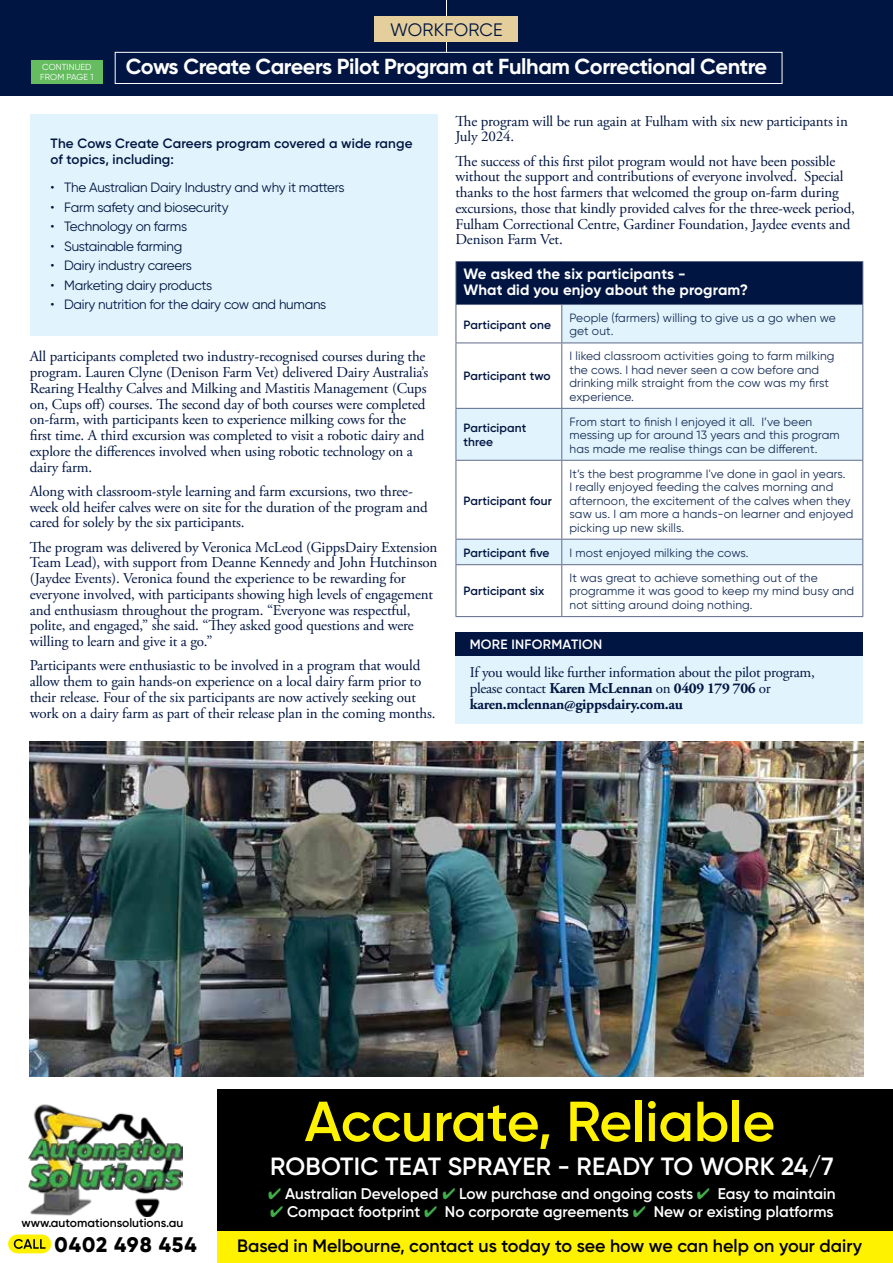
<style>
.page{position:relative;width:893px;height:1263px;background:#fff}
.page>*{position:absolute;margin:0;border:0;box-sizing:border-box;transform-origin:0 0}
.t1{font:600 56.25px "Gilroy";color:#fff200}
.t2{font:600 24.9px "Gilroy";letter-spacing:.01em;color:#fff}
.t3{font:700 21.75px "Gilroy";letter-spacing:-.02em;color:#fff}
.t4{font:800 21px "Gilroy";letter-spacing:.05em;color:#000}
.t5{font:600 18px "Gilroy";color:#000}
.t6{font:18px "Gilroy";letter-spacing:.01em;color:#001541}
.t7{font:600 15.45px "Gilroy";color:#fff}
.t8{font:15px/15.8px "Adobe Garamond Pro";letter-spacing:-.01em;color:#001541}
.t9{font:700 15px/16.5px "Gilroy";letter-spacing:.01em;color:#fff}
.t10{font:13.5px "Gilroy";letter-spacing:-.02em;color:#001541}
.t11{font:600 13.5px/15.9px "Gilroy";letter-spacing:.01em;color:#001541}
.t12{font:600 13.5px "Gilroy";letter-spacing:.02em;color:#fff}
.t13{font:600 12.15px "Gilroy";color:#000}
.t14{font:12px/13.5px "Gilroy";letter-spacing:.01em;color:#152d55}
.t15{font:600 12px/13.5px "Gilroy";letter-spacing:.01em;color:#001541}
.t16{font:8.7px/10.5px "Gilroy";letter-spacing:.01em;color:#fff}
.s1{font-weight:700}
.s2{color:#41ad49}
</style>
<div class="page">
<div style="left:0;top:0;width:893px;height:96px;background:#001541"></div>
<div style="left:31px;top:61px;width:71px;height:23px;background:#65bd60"></div>
<hr style="left:446px;top:0;width:1px;height:52px;background:#fff">
<div style="left:115px;top:52px;width:667px;height:32px;border:1px solid #fff"></div>
<div style="left:8px;top:1234px;width:43px;height:19px;background:#fff200;border-radius:9px"></div>
<svg style="left:14px;top:1239px;width:32px;height:10px"></svg>
<div style="left:217px;top:1231px;width:676px;height:32px;background:#fff200"></div>
<div style="left:217px;top:1090px;width:676px;height:141px;background:#000"></div>
<img style="left:28px;top:1104px;width:154px;height:112px">
<img style="left:30px;top:741px;width:833px;height:335px">
<div style="left:30px;top:115px;width:407px;height:221px;background:#e1f4fd"></div>
<div style="left:456px;top:633px;width:407px;height:90px;background:#e1f4fd"></div>
<div style="left:456px;top:632px;width:407px;height:23px;background:#001541"></div>
<div style="left:456px;top:261px;width:407px;height:43px;background:#001541"></div>
<svg style="left:457px;top:305px;width:405px;height:259px"></svg>
<hr style="left:456px;top:261px;width:106px;height:1px;background:#5f6a8a">
<hr style="left:456px;top:262px;width:1px;height:42px;background:#5f6a8a">
<hr style="left:562px;top:261px;width:301px;height:1px;background:#5f6a8a">
<hr style="left:862px;top:262px;width:1px;height:42px;background:#5f6a8a">
<hr style="left:456px;top:304px;width:106px;height:1px;background:#5f6a8a">
<hr style="left:456px;top:305px;width:1px;height:38px;background:#5f6a8a">
<hr style="left:562px;top:304px;width:301px;height:1px;background:#5f6a8a">
<hr style="left:561px;top:305px;width:1px;height:38px;background:#5f6a8a">
<hr style="left:862px;top:305px;width:1px;height:38px;background:#5f6a8a">
<hr style="left:456px;top:343px;width:106px;height:1px;background:#5f6a8a">
<hr style="left:456px;top:343px;width:1px;height:65px;background:#5f6a8a">
<hr style="left:562px;top:343px;width:301px;height:1px;background:#5f6a8a">
<hr style="left:561px;top:343px;width:1px;height:65px;background:#5f6a8a">
<hr style="left:862px;top:343px;width:1px;height:65px;background:#5f6a8a">
<hr style="left:456px;top:408px;width:106px;height:1px;background:#5f6a8a">
<hr style="left:456px;top:409px;width:1px;height:51px;background:#5f6a8a">
<hr style="left:562px;top:408px;width:301px;height:1px;background:#5f6a8a">
<hr style="left:561px;top:409px;width:1px;height:51px;background:#5f6a8a">
<hr style="left:862px;top:409px;width:1px;height:51px;background:#5f6a8a">
<hr style="left:456px;top:460px;width:106px;height:1px;background:#5f6a8a">
<hr style="left:456px;top:461px;width:1px;height:78px;background:#5f6a8a">
<hr style="left:562px;top:460px;width:301px;height:1px;background:#5f6a8a">
<hr style="left:561px;top:461px;width:1px;height:78px;background:#5f6a8a">
<hr style="left:862px;top:461px;width:1px;height:78px;background:#5f6a8a">
<hr style="left:456px;top:539px;width:106px;height:1px;background:#5f6a8a">
<svg style="left:456px;top:539px;width:1px;height:25px"></svg>
<hr style="left:562px;top:539px;width:301px;height:1px;background:#5f6a8a">
<svg style="left:561px;top:539px;width:1px;height:25px"></svg>
<svg style="left:862px;top:539px;width:1px;height:25px"></svg>
<hr style="left:456px;top:564px;width:106px;height:1px;background:#5f6a8a">
<hr style="left:456px;top:565px;width:1px;height:51px;background:#5f6a8a">
<hr style="left:562px;top:564px;width:301px;height:1px;background:#5f6a8a">
<hr style="left:561px;top:565px;width:1px;height:51px;background:#5f6a8a">
<hr style="left:862px;top:565px;width:1px;height:51px;background:#5f6a8a">
<hr style="left:456px;top:616px;width:106px;height:1px;background:#5f6a8a">
<hr style="left:562px;top:616px;width:301px;height:1px;background:#5f6a8a">
<div style="left:375px;top:16px;width:143px;height:25px;background:#e4ce9b"></div>
<p class="t6" style="left:390px;top:19px;width:114px">WORKFORCE</p>
<p class="t16" style="left:40px;top:62px;width:55px">CONTINUED<br>FROM PAGE 1</p>
<h3 class="t3" style="left:126px;top:53px;width:643px">Cows Create Careers Pilot Program at Fulham Correctional Centre</h3>
<p class="t11" style="left:51px;top:136px;width:363px">The Cows Create Careers program covered a wide range of topics, including:</p>
<p class="t10" style="left:51px;top:179px;width:295px">• The Australian Dairy Industry and why it matters</p>
<p class="t10" style="left:51px;top:199px;width:180px">• Farm safety and biosecurity</p>
<p class="t10" style="left:51px;top:218px;width:138px">• Technology on farms</p>
<p class="t10" style="left:51px;top:238px;width:133px">• Sustainable farming</p>
<p class="t10" style="left:51px;top:257px;width:143px">• Dairy industry careers</p>
<p class="t10" style="left:51px;top:277px;width:163px">• Marketing dairy products</p>
<p class="t10" style="left:51px;top:296px;width:277px">• Dairy nutrition for the dairy cow and humans</p>
<p class="t8" style="left:30px;top:349px;width:400px">All participants completed two industry-recognised courses during the program. Lauren Clyne (Denison Farm Vet) delivered Dairy Australia’s Rearing Healthy Calves and Milking and Mastitis Management (Cups on, Cups off) courses. The second day of both courses were completed on-farm, with participants keen to experience milking cows for the first time. A third excursion was completed to visit a robotic dairy and explore the differences involved when using robotic technology on a dairy farm.</p>
<p class="t8" style="left:30px;top:484px;width:400px">Along with classroom-style learning and farm excursions, two three&shy;week old heifer calves were on site for the duration of the program and cared for solely by the six participants.</p>
<p class="t8" style="left:30px;top:540px;width:409px">The program was delivered by Veronica McLeod (GippsDairy Extension Team Lead), with support from Deanne Kennedy and John Hutchinson (Jaydee Events). Veronica found the experience to be rewarding for everyone involved, with participants showing high levels of engagement and enthusiasm throughout the program. “Everyone was respectful, polite, and engaged,” she said. “They asked good questions and were willing to learn and give it a go.”</p>
<p class="t8" style="left:30px;top:658px;width:407px">Participants were enthusiastic to be involved in a program that would allow them to gain hands-on experience on a local dairy farm prior to their release. Four of the six participants are now actively seeking out work on a dairy farm as part of their release plan in the coming months.</p>
<p class="t8" style="left:455px;top:114px;width:394px">The program will be run again at Fulham with six new participants in<br>July 2024.</p>
<p class="t8" style="left:455px;top:154px;width:401px">The success of this first pilot program would not have been possible without the support and contributions of everyone involved. Special thanks to the host farmers that welcomed the group on-farm during excursions, those that kindly provided calves for the three-week period, Fulham Correctional Centre, Gardiner Foundation, Jaydee events and Denison Farm Vet.</p>
<p class="t9" style="left:464px;top:265px;width:286px">We asked the six participants -<br>What did you enjoy about the program?</p>
<p class="t15" style="left:464px;top:317px;width:89px">Participant one</p>
<p class="t14" style="left:569px;top:311px;width:268px">People (farmers) willing to give us a go when we get out.</p>
<p class="t15" style="left:464px;top:369px;width:89px">Participant two</p>
<p class="t14" style="left:569px;top:349px;width:266px">I liked classroom activities going to farm milking the cows. I had never seen a cow before and drinking milk straight from the cow was my first experience.</p>
<p class="t15" style="left:464px;top:421px;width:64px">Participant three</p>
<p class="t14" style="left:569px;top:415px;width:272px">From start to finish I enjoyed it all. I’ve been messing up for around 13 years and this program has made me realise things can be different.</p>
<p class="t15" style="left:464px;top:493px;width:90px">Participant four</p>
<p class="t14" style="left:569px;top:466px;width:285px">It’s the best programme I've done in gaol in years.<br>I really enjoyed feeding the calves morning and afternoon, the excitement of the calves when they saw us. I am more a hands-on learner and enjoyed picking up new skills.</p>
<p class="t15" style="left:464px;top:546px;width:87px">Participant five</p>
<p class="t14" style="left:569px;top:546px;width:181px">I most enjoyed milking the cows.</p>
<p class="t15" style="left:464px;top:584px;width:82px">Participant six</p>
<p class="t14" style="left:569px;top:571px;width:286px">It was great to achieve something out of the programme it was good to keep my mind busy and not sitting around doing nothing.</p>
<p class="t12" style="left:470px;top:636px;width:134px">MORE INFORMATION</p>
<p class="t8" style="left:470px;top:665px;width:346px">If you would like further information about the pilot program, please contact <span class="s1">Karen McLennan</span> on <span class="s1">0409 179 706</span> or <span class="s1">karen.mclennan@gippsdairy.com.au</span></p>
<p class="t13" style="left:21px;top:1215px;width:164px">www.automationsolutions.au</p>
<h3 class="t4" style="left:55px;top:1232px;width:144px">0402 498 454</h3>
<h1 class="t1" style="left:305px;top:1086px;width:472px">Accurate, Reliable</h1>
<h2 class="t2" style="left:270px;top:1151px;width:565px">ROBOTIC TEAT SPRAYER - READY TO WORK 24/7</h2>
<p class="t7" style="left:268px;top:1183px;width:569px"><span class="s2">✔</span> Australian Developed <span class="s2">✔</span> Low purchase and ongoing costs <span class="s2">✔</span> Easy to maintain</p>
<p class="t7" style="left:270px;top:1201px;width:565px"><span class="s2">✔</span> Compact footprint <span class="s2">✔</span> No corporate agreements <span class="s2">✔</span> New or existing platforms</p>
<p class="t5" style="left:237px;top:1234px;width:626px">Based in Melbourne, contact us today to see how we can help on your dairy</p>
</div>
